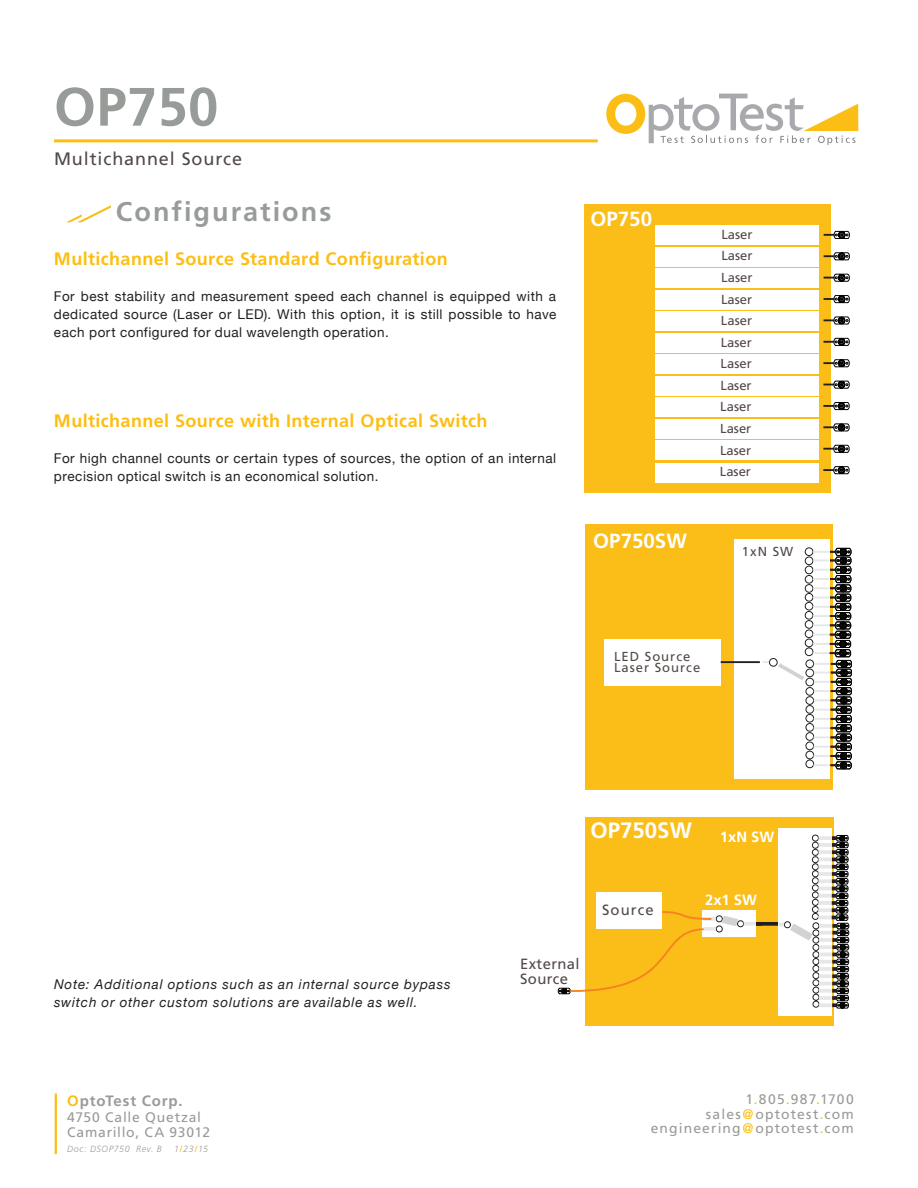
<style>
.page{position:relative;width:918px;height:1188px;background:#fff}
.page>*{position:absolute;margin:0;border:0;box-sizing:border-box;transform-origin:0 0}
.t1{font:700 54px "Frutiger";letter-spacing:.01em;color:#989c98}
.t2{font:700 27px "Frutiger";letter-spacing:.075em;color:#989c98}
.t3{font:700 22.2px "Frutiger";color:#fff}
.t4{font:700 20.55px "Frutiger";color:#fff}
.Copy{font:700 18px "Frutiger";letter-spacing:.02em;color:#fdbe12}
.t5{font:18px "Frutiger";letter-spacing:.05em;color:#514946}
.t6{font:700 15px "Frutiger";letter-spacing:.055em;color:#989c98}
.t7{font:14.85px/14.9px "Frutiger";letter-spacing:.025em;color:#534948}
.t8{font:700 14.85px "Frutiger";color:#fff}
.t9{font:13.8px/14.1px "Frutiger";letter-spacing:.075em;color:#989c98;text-align:right}
.t10{font:13.8px/14.9px "Frutiger";letter-spacing:.055em;color:#989c98}
.Copy-2{font:13.5px/18px "Helvetica Neue";letter-spacing:.035em;color:#231f20;text-align:justify}
.Copy-3{font:italic 13.5px/18px "Helvetica Neue";letter-spacing:.06em;color:#231f20}
.t11{font:13.05px/21.6px "Frutiger";color:#534948;text-align:justify}
.t12{font:13.05px/11.2px "Frutiger";letter-spacing:.075em;color:#534948}
.t13{font:italic 300 9px "Frutiger";letter-spacing:.06em;color:#989c98}
.s1{color:#fdbe12}
.s2{font-weight:400;font-style:normal;color:#fdbe12}
</style>
<div class="page">
<hr style="left:55px;top:1094px;width:2px;height:60px;background:#fdbe12">
<svg style="left:606px;top:94px;width:252px;height:51px"></svg>
<hr style="left:54px;top:139px;width:544px;height:3px;background:#fdbe12">
<div style="left:585px;top:524px;width:247px;height:266px;background:#fbbd18"></div>
<div style="left:604px;top:640px;width:117px;height:46px;background:#fff"></div>
<div style="left:735px;top:540px;width:95px;height:239px;background:#fff"></div>
<svg style="left:762px;top:547px;width:90px;height:223px"></svg>
<div style="left:584px;top:204px;width:247px;height:288px;background:#fbbd18"></div>
<div style="left:656px;top:463px;width:163px;height:19px;background:#fff"></div>
<div style="left:656px;top:440px;width:163px;height:20px;background:#fff"></div>
<div style="left:656px;top:419px;width:163px;height:19px;background:#fff"></div>
<div style="left:656px;top:397px;width:163px;height:20px;background:#fff"></div>
<div style="left:656px;top:376px;width:163px;height:19px;background:#fff"></div>
<div style="left:656px;top:354px;width:163px;height:20px;background:#fff"></div>
<div style="left:656px;top:333px;width:163px;height:19px;background:#fff"></div>
<div style="left:656px;top:311px;width:163px;height:20px;background:#fff"></div>
<div style="left:656px;top:290px;width:163px;height:19px;background:#fff"></div>
<div style="left:656px;top:268px;width:163px;height:20px;background:#fff"></div>
<div style="left:656px;top:247px;width:163px;height:19px;background:#fff"></div>
<div style="left:656px;top:225px;width:163px;height:20px;background:#fff"></div>
<svg style="left:824px;top:231px;width:26px;height:8px"></svg>
<svg style="left:824px;top:252px;width:26px;height:9px"></svg>
<svg style="left:824px;top:273px;width:26px;height:9px"></svg>
<svg style="left:824px;top:295px;width:26px;height:8px"></svg>
<svg style="left:824px;top:316px;width:26px;height:9px"></svg>
<svg style="left:824px;top:338px;width:26px;height:8px"></svg>
<svg style="left:823px;top:359px;width:27px;height:9px"></svg>
<svg style="left:823px;top:380px;width:27px;height:9px"></svg>
<svg style="left:823px;top:402px;width:27px;height:8px"></svg>
<svg style="left:823px;top:423px;width:27px;height:9px"></svg>
<svg style="left:823px;top:445px;width:27px;height:8px"></svg>
<svg style="left:823px;top:466px;width:27px;height:8px"></svg>
<hr style="left:721px;top:661px;width:39px;height:2px;background:#231f20">
<div style="left:585px;top:817px;width:249px;height:209px;background:#fbbd18"></div>
<div style="left:596px;top:892px;width:66px;height:37px;background:#fff"></div>
<svg style="left:756px;top:922px;width:22px;height:4px"></svg>
<div style="left:703px;top:910px;width:53px;height:27px;background:#fff"></div>
<hr style="left:744px;top:922px;width:12px;height:4px;background:#e6e7e9">
<div style="left:779px;top:829px;width:53px;height:187px;background:#fff"></div>
<svg style="left:779px;top:834px;width:71px;height:175px"></svg>
<hr style="left:819px;top:989px;width:13px;height:4px;background:#e6e7e9">
<hr style="left:819px;top:996px;width:13px;height:4px;background:#e6e7e9">
<hr style="left:819px;top:1003px;width:13px;height:4px;background:#e6e7e9">
<svg style="left:557px;top:910px;width:189px;height:85px"></svg>
<svg style="left:66px;top:205px;width:45px;height:17px"></svg>
<h1 class="t1" style="left:54px;top:75px;width:166px">OP750</h1>
<p class="t5" style="left:54px;top:148px;width:190px">Multichannel Source</p>
<p class="t2" style="left:116px;top:196px;width:217px">Configurations</p>
<p class="Copy" style="left:54px;top:249px;width:395px">Multichannel Source Standard Configuration</p>
<p class="Copy-2" style="left:54px;top:288px;width:504px">For best stability and measurement speed each channel is equipped with a dedicated source (Laser or LED). With this option, it is still possible to have each port configured for dual wavelength operation.</p>
<p class="Copy" style="left:54px;top:411px;width:435px">Multichannel Source with Internal Optical Switch</p>
<p class="Copy-2" style="left:54px;top:450px;width:504px">For high channel counts or certain types of sources, the option of an internal precision optical switch is an economical solution.</p>
<p class="t4" style="left:591px;top:207px;width:63px">OP750</p>
<p class="t4" style="left:593px;top:528px;width:95px">OP750SW</p>
<p class="t11" style="left:721px;top:224px;width:33px">Laser</p>
<p class="t11" style="left:720px;top:245px;width:34px">Laser Laser Laser Laser Laser Laser Laser Laser Laser Laser Laser</p>
<p class="t11" style="left:742px;top:540px;width:53px">1xN SW</p>
<p class="t12" style="left:614px;top:651px;width:88px">LED Source<br>Laser Source</p>
<p class="Copy-3" style="left:54px;top:976px;width:398px">Note: Additional options such as an internal source bypass switch or other custom solutions are available as well.</p>
<p class="t6" style="left:67px;top:1092px;width:117px"><span class="s1">O</span>ptoTest Corp.</p>
<p class="t10" style="left:67px;top:1110px;width:144px">4750 Calle Quetzal<br>Camarillo, CA 93012</p>
<p class="t13" style="left:67px;top:1144px;width:96px">Doc: DSOP750 Rev. B</p>
<p class="t13" style="left:174px;top:1144px;width:35px">1<span class="s2">/</span>23<span class="s2">/</span>15</p>
<p class="t3" style="left:591px;top:818px;width:103px">OP750SW</p>
<p class="t8" style="left:720px;top:829px;width:56px">1xN SW</p>
<p class="t7" style="left:520px;top:957px;width:61px">External<br>Source</p>
<p class="t7" style="left:602px;top:903px;width:53px">Source</p>
<p class="t8" style="left:705px;top:891px;width:53px">2x1 SW</p>
<p class="t9" style="left:651px;top:1093px;width:205px">1<span class="s1">.</span>805<span class="s1">.</span>987<span class="s1">.</span>1700 sales<span class="s1">@</span>optotest<span class="s1">.</span>com engineering<span class="s1">@</span>optotest<span class="s1">.</span>com</p>
</div>
